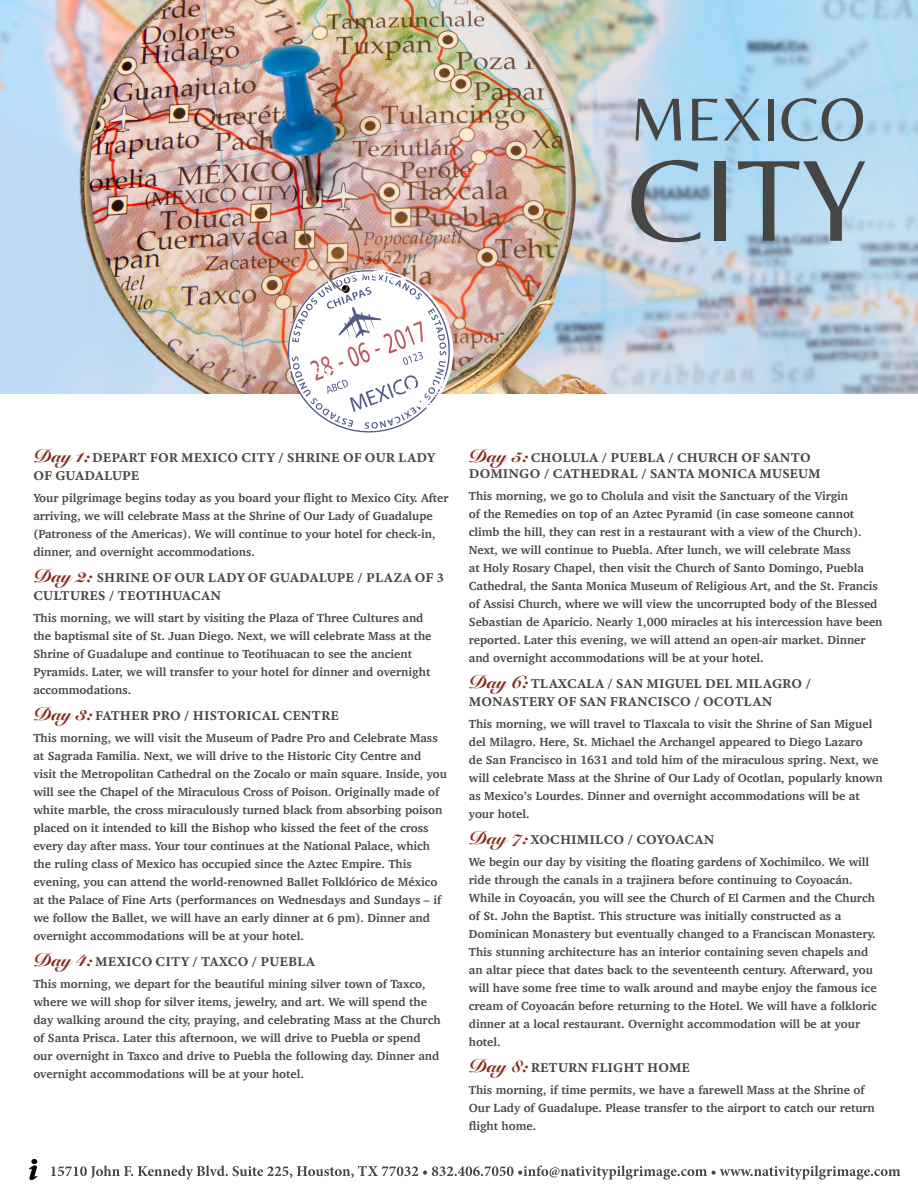
<style>
.page{position:relative;width:918px;height:1188px;background:#fff}
.page>*{position:absolute;margin:0;border:0;box-sizing:border-box;transform-origin:0 0}
.t1{font:120px "Belleza";color:#464644}
.t2{font:63px "Belleza";color:#464644}
.t3{font:13.5px/18px "Minion Variable Concept";letter-spacing:.005em;color:#464644}
.t4{font:700 12px/18px "Charter";color:#464644}
.s1{font-family:"Snell Roundhand";font-weight:900;font-size:18px;color:#852c19}
</style>
<div class="page">
<img style="left:0;top:0;width:918px;height:394px">
<img style="left:283px;top:213px;width:168px;height:220px">
<svg style="left:51px;top:1165px;width:849px;height:15px"></svg>
<svg style="left:29px;top:1159px;width:8px;height:21px"></svg>
<p class="t2" style="left:630px;top:67px;width:236px">MEXICO</p>
<p class="t1" style="left:628px;top:100px;width:241px">CITY</p>
<p class="t3" style="left:33px;top:448px;width:403px"><span class="s1">Day 1:</span> DEPART FOR MEXICO CITY / SHRINE OF OUR LADY<br>OF GUADALUPE</p>
<p class="t4" style="left:33px;top:489px;width:417px">Your pilgrimage begins today as you board your flight to Mexico City. After arriving, we will celebrate Mass at the Shrine of Our Lady of Guadalupe (Patroness of the Americas). We will continue to your hotel for check-in, dinner, and overnight accommodations.</p>
<p class="t3" style="left:33px;top:568px;width:412px"><span class="s1">Day 2:</span> SHRINE OF OUR LADY OF GUADALUPE / PLAZA OF 3<br>CULTURES / TEOTIHUACAN</p>
<p class="t4" style="left:33px;top:609px;width:400px">This morning, we will start by visiting the Plaza of Three Cultures and the baptismal site of St. Juan Diego. Next, we will celebrate Mass at the Shrine of Guadalupe and continue to Teotihuacan to see the ancient Pyramids. Later, we will transfer to your hotel for dinner and overnight accommodations.</p>
<p class="t3" style="left:33px;top:706px;width:307px"><span class="s1">Day 3:</span> FATHER PRO / HISTORICAL CENTRE</p>
<p class="t4" style="left:33px;top:729px;width:415px">This morning, we will visit the Museum of Padre Pro and Celebrate Mass at Sagrada Familia. Next, we will drive to the Historic City Centre and visit the Metropolitan Cathedral on the Zocalo or main square. Inside, you will see the Chapel of the Miraculous Cross of Poison. Originally made of white marble, the cross miraculously turned black from absorbing poison placed on it intended to kill the Bishop who kissed the feet of the cross every day after mass. Your tour continues at the National Palace, which the ruling class of Mexico has occupied since the Aztec Empire. This evening, you can attend the world-renowned Ballet Folklórico de México at the Palace of Fine Arts (performances on Wednesdays and Sundays – if we follow the Ballet, we will have an early dinner at 6 pm). Dinner and overnight accommodations will be at your hotel.</p>
<p class="t3" style="left:33px;top:953px;width:283px"><span class="s1">Day 4:</span> MEXICO CITY / TAXCO / PUEBLA</p>
<p class="t4" style="left:33px;top:975px;width:409px">This morning, we depart for the beautiful mining silver town of Taxco, where we will shop for silver items, jewelry, and art. We will spend the day walking around the city, praying, and celebrating Mass at the Church of Santa Prisca. Later this afternoon, we will drive to Puebla or spend our overnight in Taxco and drive to Puebla the following day. Dinner and overnight accommodations will be at your hotel.</p>
<p class="t3" style="left:469px;top:449px;width:353px;line-height:16.2px"><span class="s1">Day 5:</span> CHOLULA / PUEBLA / CHURCH OF SANTO<br>DOMINGO / CATHEDRAL / SANTA MONICA MUSEUM</p>
<p class="t4" style="left:469px;top:487px;width:415px">This morning, we go to Cholula and visit the Sanctuary of the Virgin<br>of the Remedies on top of an Aztec Pyramid (in case someone cannot climb the hill, they can rest in a restaurant with a view of the Church).<br>Next, we will continue to Puebla. After lunch, we will celebrate Mass<br>at Holy Rosary Chapel, then visit the Church of Santo Domingo, Puebla Cathedral, the Santa Monica Museum of Religious Art, and the St. Francis of Assisi Church, where we will view the uncorrupted body of the Blessed Sebastian de Aparicio. Nearly 1,000 miracles at his intercession have been reported. Later this evening, we will attend an open-air market. Dinner and overnight accommodations will be at your hotel.</p>
<p class="t3" style="left:469px;top:675px;width:344px"><span class="s1">Day 6:</span> TLAXCALA / SAN MIGUEL DEL MILAGRO /<br>MONASTERY OF SAN FRANCISCO / OCOTLAN</p>
<p class="t4" style="left:469px;top:715px;width:415px">This morning, we will travel to Tlaxcala to visit the Shrine of San Miguel del Milagro. Here, St. Michael the Archangel appeared to Diego Lazaro<br>de San Francisco in 1631 and told him of the miraculous spring. Next, we will celebrate Mass at the Shrine of Our Lady of Ocotlan, popularly known as Mexico’s Lourdes. Dinner and overnight accommodations will be at your hotel.</p>
<p class="t3" style="left:469px;top:831px;width:247px"><span class="s1">Day 7:</span> XOCHIMILCO / COYOACAN</p>
<p class="t4" style="left:469px;top:853px;width:410px">We begin our day by visiting the floating gardens of Xochimilco. We will ride through the canals in a trajinera before continuing to Coyoacán.<br>While in Coyoacán, you will see the Church of El Carmen and the Church of St. John the Baptist. This structure was initially constructed as a Dominican Monastery but eventually changed to a Franciscan Monastery.<br>This stunning architecture has an interior containing seven chapels and an altar piece that dates back to the seventeenth century. Afterward, you will have some free time to walk around and maybe enjoy the famous ice cream of Coyoacán before returning to the Hotel. We will have a folkloric dinner at a local restaurant. Overnight accommodation will be at your hotel.</p>
<p class="t3" style="left:469px;top:1059px;width:223px"><span class="s1">Day 8:</span> RETURN FLIGHT HOME</p>
<p class="t4" style="left:469px;top:1081px;width:408px">This morning, if time permits, we have a farewell Mass at the Shrine of<br>Our Lady of Guadalupe. Please transfer to the airport to catch our return flight home.</p>
</div>
